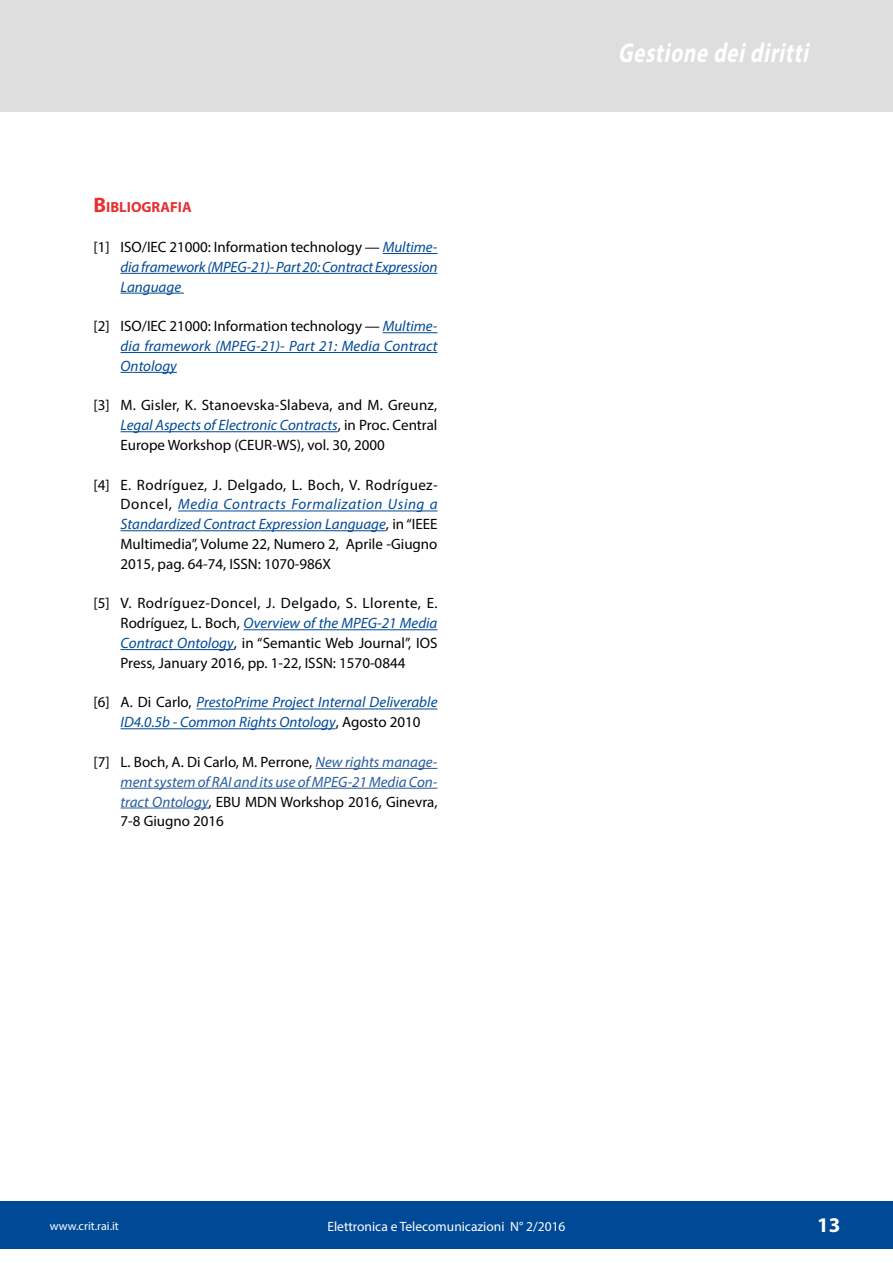
<style>
.page{position:relative;width:893px;height:1263px;background:#fff}
.page>*{position:absolute;margin:0;border:0;box-sizing:border-box;transform-origin:0 0}
.t1{font:italic 700 27.3px "Myriad Pro";color:#fff;scale:.77 1}
.t2{font:700 21px "Myriad Pro";color:#fff}
.t3{font:15px/19.8px "Myriad Pro";color:#000;text-align:justify}
.t4{font:italic 15px/19.8px "Myriad Pro";color:#004996;text-align:justify}
.E_T_Titolo1_NoNUMERO{font:700 14.7px "Myriad Pro";color:#e73032}
.t5{font:13.5px "Myriad Pro";color:#fff}
.t6{font:12px "Myriad Pro";color:#fff}
.s1{font-size:21px}
.s2{font-style:normal;color:#000}
.s3{font-style:italic;color:#004996}
.s4{font-style:italic;color:#275b9b}
</style>
<div class="page">
<hr style="left:383px;top:253px;width:54px;height:1px;background:#004996">
<hr style="left:121px;top:273px;width:316px;height:1px;background:#004996">
<hr style="left:121px;top:293px;width:63px;height:1px;background:#004996">
<hr style="left:383px;top:332px;width:54px;height:1px;background:#004996">
<hr style="left:121px;top:352px;width:316px;height:1px;background:#004996">
<hr style="left:121px;top:372px;width:56px;height:1px;background:#004996">
<hr style="left:121px;top:431px;width:217px;height:1px;background:#004996">
<hr style="left:178px;top:511px;width:259px;height:1px;background:#004996">
<hr style="left:121px;top:530px;width:265px;height:1px;background:#004996">
<hr style="left:244px;top:629px;width:193px;height:1px;background:#004996">
<hr style="left:121px;top:649px;width:113px;height:1px;background:#004996">
<hr style="left:197px;top:709px;width:240px;height:1px;background:#004996">
<hr style="left:121px;top:728px;width:215px;height:1px;background:#004996">
<hr style="left:316px;top:768px;width:121px;height:1px;background:#275b9b">
<hr style="left:121px;top:788px;width:316px;height:1px;background:#275b9b">
<hr style="left:121px;top:808px;width:88px;height:1px;background:#275b9b">
<div style="left:0;top:0;width:893px;height:112px;background:#dedede"></div>
<div style="left:0;top:1202px;width:893px;height:47px;background:#004996"></div>
<p class="E_T_Titolo1_NoNUMERO" style="left:94px;top:198px;width:100px"><span class="s1">B</span>IBLIOGRAFIA</p>
<p class="t4" style="left:121px;top:237px;width:318px;text-indent:-27px"><span class="s2">[1] ISO/IEC 21000: Information technology —</span> Multime&shy;dia framework (MPEG-21)- Part 20: Contract Expression Language</p>
<p class="t4" style="left:121px;top:316px;width:318px;text-indent:-27px"><span class="s2">[2] ISO/IEC 21000: Information technology —</span> Multime&shy;dia framework (MPEG-21)- Part 21: Media Contract Ontology</p>
<p class="t3" style="left:121px;top:395px;width:318px;text-indent:-27px">[3] M. Gisler, K. Stanoevska-Slabeva, and M. Greunz, <span class="s3">Legal Aspects of Electronic Contracts</span>, in Proc. Central Europe Workshop (CEUR-WS), vol. 30, 2000</p>
<p class="t3" style="left:121px;top:474px;width:319px;text-indent:-27px">[4] E. Rodríguez, J. Delgado, L. Boch, V. Rodríguez-Doncel, <span class="s3">Media Contracts Formalization Using a Standardized Contract Expression Language</span>, in “IEEE Multimedia”, Volume 22, Numero 2, Aprile -Giugno 2015, pag. 64-74, ISSN: 1070-986X</p>
<p class="t3" style="left:121px;top:593px;width:319px;text-indent:-27px">[5] V. Rodríguez-Doncel, J. Delgado, S. Llorente, E.<br>Rodríguez, L. Boch, <span class="s3">Overview of the MPEG-21 Media Contract Ontology</span>, in “Semantic Web Journal”, IOS Press, January 2016, pp. 1-22, ISSN: 1570-0844</p>
<p class="t4" style="left:121px;top:692px;width:318px;text-indent:-27px"><span class="s2">[6] A. Di Carlo,</span> PrestoPrime Project Internal Deliverable<br>ID4.0.5b - Common Rights Ontology<span class="s2">, Agosto 2010</span></p>
<p class="t3" style="left:121px;top:752px;width:318px;text-indent:-27px">[7] L. Boch, A. Di Carlo, M. Perrone, <span class="s4">New rights manage&shy;ment system of RAI and its use of MPEG-21 Media Con&shy;tract Ontology</span>, EBU MDN Workshop 2016, Ginevra, 7-8 Giugno 2016</p>
<h1 class="t1" style="left:618px;top:35px;width:257px">Gestione deidiritti</h1>
<p class="t6" style="left:50px;top:1219px;width:71px">www.crit.rai.it</p>
<p class="t5" style="left:327px;top:1218px;width:240px">Elettronica e Telecomunicazioni N° 2/2016</p>
<h2 class="t2" style="left:817px;top:1211px;width:25px">13</h2>
</div>
